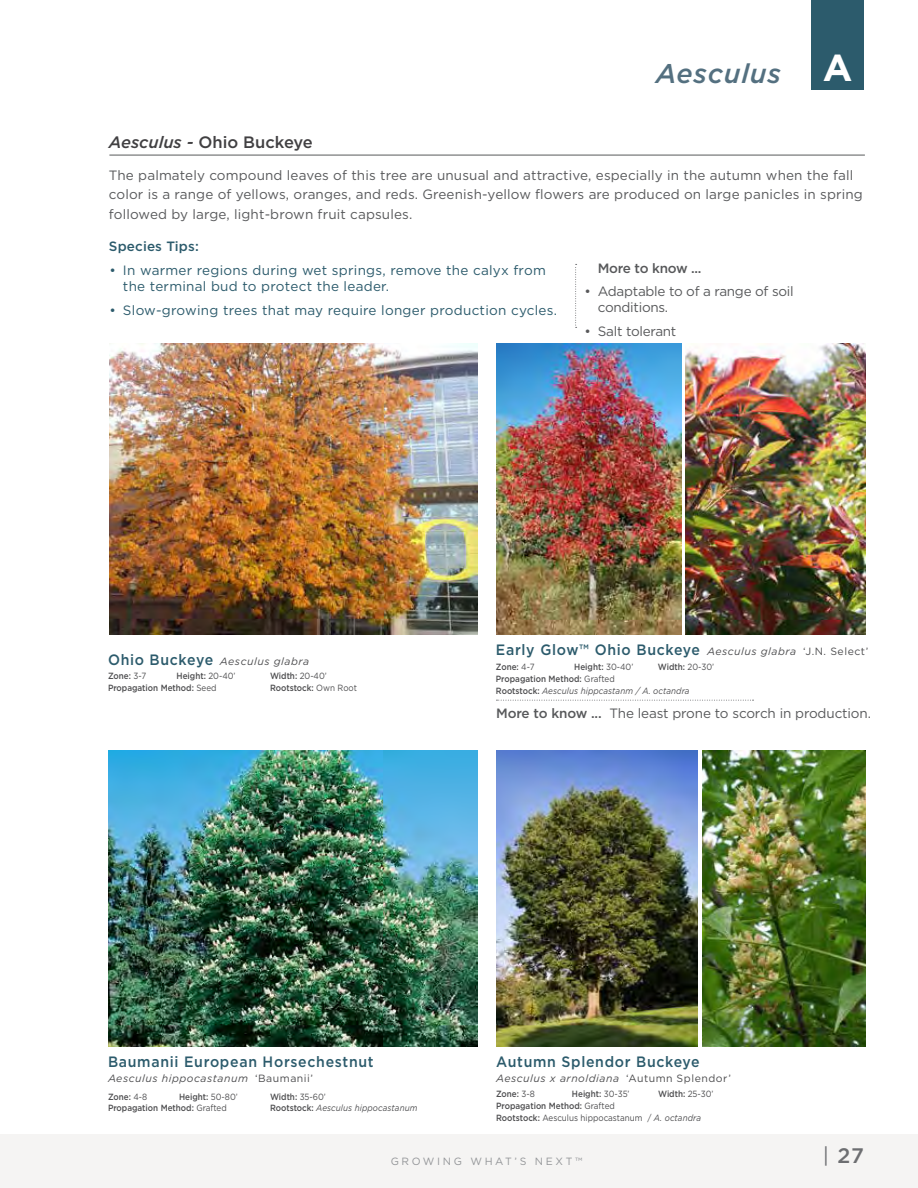
<style>
.page{position:relative;width:918px;height:1188px;background:#fff}
.page>*{position:absolute;margin:0;border:0;box-sizing:border-box;transform-origin:0 0}
.t1{font:italic 500 27px "Gotham";letter-spacing:.03em;color:#547080}
.t2{font:500 21px "Gotham";color:#6d6e71}
.t3{font:500 16.5px "Gotham";color:#414042}
.t4{font:500 15px "Gotham";letter-spacing:.05em;color:#2c5b6c;scale:.94 1}
.t5{font:13.5px/19.5px "Gotham";letter-spacing:.01em;color:#58595b}
.t6{font:13.5px/16.5px "Gotham";letter-spacing:.02em;color:#2c5b6c}
.t7{font:13.5px/16.5px "Gotham";letter-spacing:-.02em;color:#58595b}
.t8{font:13.5px "Gotham";letter-spacing:-.01em;color:#58595b}
.t9{font:500 13.5px "Gotham";letter-spacing:-.02em;color:#58595b}
.t10{font:500 13.5px "Gotham";letter-spacing:.01em;color:#2c5b6c}
.t11{font:italic 10.5px "Gotham";letter-spacing:.05em;color:#4d4d4f}
.t12{font:10.5px "Gotham";letter-spacing:.25em;color:#939598}
.t13{font:500 9px "Gotham";color:#4d4d4f;scale:.9 1}
.t14{font:italic 9px/12px "Gotham";letter-spacing:.01em;color:#4d4d4f;scale:.9 1}
.t15{font:9px/12px "Gotham";color:#4d4d4f;scale:.9 1}
.s1{font-style:italic}
.s2{font-weight:700;font-style:normal;font-size:37.5px;color:#fff}
.s3{font-weight:400;font-style:italic;font-size:10.5px;color:#4d4d4f}
.s4{font-weight:400;font-size:10.5px;color:#4d4d4f}
.s5{font-weight:500;font-style:normal;font-size:15px;color:#2c5b6c}
.s6{font-weight:400}
.s7{font-weight:500;font-style:normal}
.s8{font-style:normal}
.s9{font-weight:500}
</style>
<div class="page">
<div style="left:811px;top:0;width:53px;height:90px;background:#2c5b6c"></div>
<div style="left:0;top:1134px;width:918px;height:54px;background:#f5f4f3"></div>
<svg style="left:575px;top:264px;width:2px;height:64px"></svg>
<svg style="left:496px;top:700px;width:258px;height:1px"></svg>
<hr style="left:109px;top:155px;width:756px;height:1px;background:#58595b">
<img style="left:496px;top:344px;width:185px;height:290px">
<img style="left:496px;top:751px;width:201px;height:295px">
<img style="left:109px;top:344px;width:369px;height:290px">
<img style="left:109px;top:751px;width:369px;height:295px">
<img style="left:703px;top:751px;width:163px;height:295px">
<img style="left:685px;top:344px;width:181px;height:290px">
<p class="t3" style="left:109px;top:132px;width:205px"><span class="s1">Aesculus -</span> Ohio Buckeye</p>
<h1 class="t1" style="left:656px;top:55px;width:198px">Aesculus <span class="s2">A</span></h1>
<p class="t5" style="left:109px;top:165px;width:755px">The palmately compound leaves of this tree are unusual and attractive, especially in the autumn when the fall color is a range of yellows, oranges, and reds. Greenish-yellow flowers are produced on large panicles in spring followed by large, light-brown fruit capsules.</p>
<p class="t10" style="left:109px;top:237px;width:91px">Species Tips:</p>
<p class="t6" style="left:123px;top:262px;width:424px;text-indent:-14px">• In warmer regions during wet springs, remove the calyx from the terminal bud to protect the leader.</p>
<p class="t6" style="left:109px;top:301px;width:449px">• Slow-growing trees that may require longer production cycles.</p>
<p class="t9" style="left:598px;top:259px;width:105px">More to know ...</p>
<p class="t7" style="left:598px;top:283px;width:197px;text-indent:-14px">• Adaptable to of a range of soil conditions.</p>
<p class="t7" style="left:584px;top:322px;width:94px">• Salt tolerant</p>
<p class="t4" style="left:496px;top:640px;width:398px">Early Glow™ Ohio Buckeye <span class="s3">Aesculus glabra</span> <span class="s4">‘J.N. Select’</span></p>
<p class="t11" style="left:108px;top:654px;width:203px"><span class="s5">Ohio Buckeye</span> Aesculus glabra</p>
<p class="t13" style="left:496px;top:661px;width:44px">Zone: <span class="s6">4-7</span></p>
<p class="t13" style="left:574px;top:661px;width:67px">Height: <span class="s6">30-40’</span></p>
<p class="t13" style="left:658px;top:661px;width:64px">Width: <span class="s6">20-30’</span></p>
<p class="t14" style="left:496px;top:673px;width:217px"><span class="s7">Propagation Method:</span> <span class="s8">Grafted<br></span><span class="s7">Rootstock:</span> Aesculus hippcastanm / A. octandra</p>
<p class="t13" style="left:108px;top:670px;width:44px">Zone: <span class="s6">3-7</span></p>
<p class="t13" style="left:177px;top:670px;width:67px">Height: <span class="s6">20-40’</span></p>
<p class="t13" style="left:270px;top:670px;width:65px">Width: <span class="s6">20-40’</span></p>
<p class="t13" style="left:108px;top:682px;width:122px">Propagation Method: <span class="s6">Seed</span></p>
<p class="t13" style="left:270px;top:682px;width:98px">Rootstock: <span class="s6">Own Root</span></p>
<p class="t8" style="left:496px;top:705px;width:376px"><span class="s9">More to know ...</span> The least prone to scorch in production.</p>
<p class="t4" style="left:108px;top:1052px;width:284px">Baumanii European Horsechestnut</p>
<p class="t11" style="left:108px;top:1072px;width:207px">Aesculus hippocastanum <span class="s8">‘Baumanii’</span></p>
<p class="t13" style="left:108px;top:1090px;width:45px">Zone: <span class="s6">4-8</span></p>
<p class="t13" style="left:179px;top:1090px;width:67px">Height: <span class="s6">50-80’</span></p>
<p class="t13" style="left:270px;top:1090px;width:64px">Width: <span class="s6">35-60’</span></p>
<p class="t13" style="left:108px;top:1102px;width:134px">Propagation Method: <span class="s6">Grafted</span></p>
<p class="t14" style="left:270px;top:1102px;width:165px"><span class="s7">Rootstock:</span> Aesculus hippocastanum</p>
<p class="t4" style="left:496px;top:1052px;width:218px">Autumn Splendor Buckeye</p>
<p class="t11" style="left:496px;top:1072px;width:236px">Aesculus x arnoldiana <span class="s8">‘Autumn Splendor’</span></p>
<p class="t13" style="left:496px;top:1088px;width:45px">Zone: <span class="s6">3-8</span></p>
<p class="t13" style="left:572px;top:1088px;width:66px">Height: <span class="s6">30-35’</span></p>
<p class="t13" style="left:658px;top:1088px;width:63px">Width: <span class="s6">25-30’</span></p>
<p class="t15" style="left:496px;top:1099px;width:229px"><span class="s9">Propagation Method:</span> Grafted<br><span class="s9">Rootstock:</span> Aesculus hippocastanum / <span class="s1">A. octandra</span></p>
<p class="t12" style="left:391px;top:1155px;width:193px">GROWING WHAT’S NEXT™</p>
<h2 class="t2" style="left:823px;top:1141px;width:43px"><span class="s6">|</span> 27</h2>
</div>
